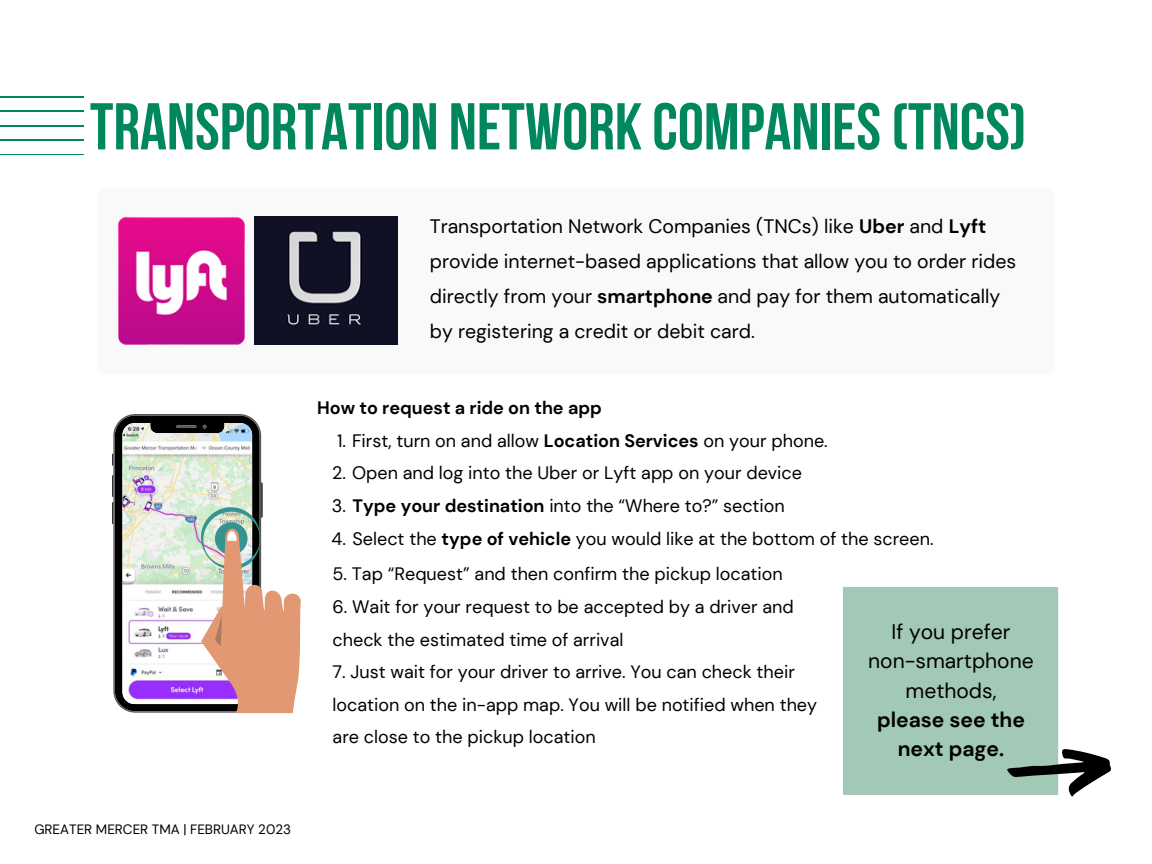
<style>
.page{position:relative;width:1152px;height:864px;background:#fff}
.page>*{position:absolute;margin:0;border:0;box-sizing:border-box;transform-origin:0 0}
.t1{font:66px "Bebas Neue Cyrillic";color:#00875e}
.t2{font:21px/29.2px "DM Sans";color:#000;text-align:center}
.t3{font:700 21px/29.2px "DM Sans";color:#000;text-align:center}
.t4{font:19.5px/34.8px "DM Sans";color:#000}
.t5{font:18px/32.7px "DM Sans";color:#000}
.t6{font:700 18px "DM Sans";color:#000}
.t7{font:13.5px "DM Sans";color:#000}
.s1{font-weight:700}
</style>
<div class="page">
<div style="left:97px;top:187px;width:958px;height:187px;background:#f9f9f9;border-radius:8px"></div>
<img style="left:117px;top:216px;width:128px;height:129px">
<img style="left:254px;top:217px;width:143px;height:127px">
<svg style="left:112px;top:454px;width:1px;height:12px"></svg>
<svg style="left:112px;top:475px;width:1px;height:49px"></svg>
<svg style="left:113px;top:414px;width:148px;height:299px"></svg>
<svg style="left:201px;top:482px;width:100px;height:231px"></svg>
<div style="left:844px;top:587px;width:214px;height:207px;background:#a2c8b6"></div>
<hr style="left:0;top:96px;width:84px;height:1px;background:#00875e">
<hr style="left:0;top:97px;width:84px;height:1px;background:#00875e">
<hr style="left:0;top:110px;width:84px;height:1px;background:#00875e">
<hr style="left:0;top:111px;width:84px;height:1px;background:#00875e">
<hr style="left:0;top:125px;width:84px;height:1px;background:#00875e">
<hr style="left:0;top:126px;width:84px;height:1px;background:#00875e">
<hr style="left:0;top:139px;width:84px;height:1px;background:#00875e">
<hr style="left:0;top:140px;width:84px;height:1px;background:#00875e">
<hr style="left:0;top:154px;width:84px;height:1px;background:#00875e">
<hr style="left:0;top:155px;width:84px;height:1px;background:#00875e">
<svg style="left:1007px;top:749px;width:104px;height:48px"></svg>
<h1 class="t1" style="left:90px;top:100px;width:938px">TRANSPORTATION NETWORK COMPANIES(TNCS)</h1>
<p class="t4" style="left:430px;top:209px;width:588px">Transportation Network Companies (TNCs) like <span class="s1">Uber</span> and <span class="s1">Lyft </span>provide internet-based applications that allow you to order rides directly from your <span class="s1">smartphone</span> and pay for them automatically by registering a credit or debit card.</p>
<p class="t6" style="left:317px;top:396px;width:286px">How to request a ride on the app</p>
<p class="t5" style="left:337px;top:424px;width:492px">1. First, turn on and allow <span class="s1">Location Services</span> on your phone.</p>
<p class="t5" style="left:332px;top:457px;width:471px">2. Open and log into the Uber or Lyft app on your device</p>
<p class="t5" style="left:332px;top:490px;width:454px">3. <span class="s1">Type your destination</span> into the “Where to?” section</p>
<p class="t5" style="left:332px;top:522px;width:603px">4. Select the <span class="s1">type of vehicle</span> you would like at the bottom of the screen.</p>
<p class="t7" style="left:34px;top:820px;width:258px">GREATER MERCER TMA | FEBRUARY 2023</p>
<p class="t5" style="left:333px;top:558px;width:452px">5. Tap “Request” and then confirm the pickup location</p>
<p class="t5" style="left:333px;top:590px;width:463px">6. Wait for your request to be accepted by a driver and check the estimated time of arrival</p>
<p class="t5" style="left:333px;top:656px;width:486px">7. Just wait for your driver to arrive. You can check their location on the in-app map. You will be notified when they are close to the pickup location</p>
<p class="t2" style="left:868px;top:617px;width:167px">If you prefer non-smartphone methods,</p>
<p class="t3" style="left:877px;top:705px;width:149px">please see the next page.</p>
</div>
